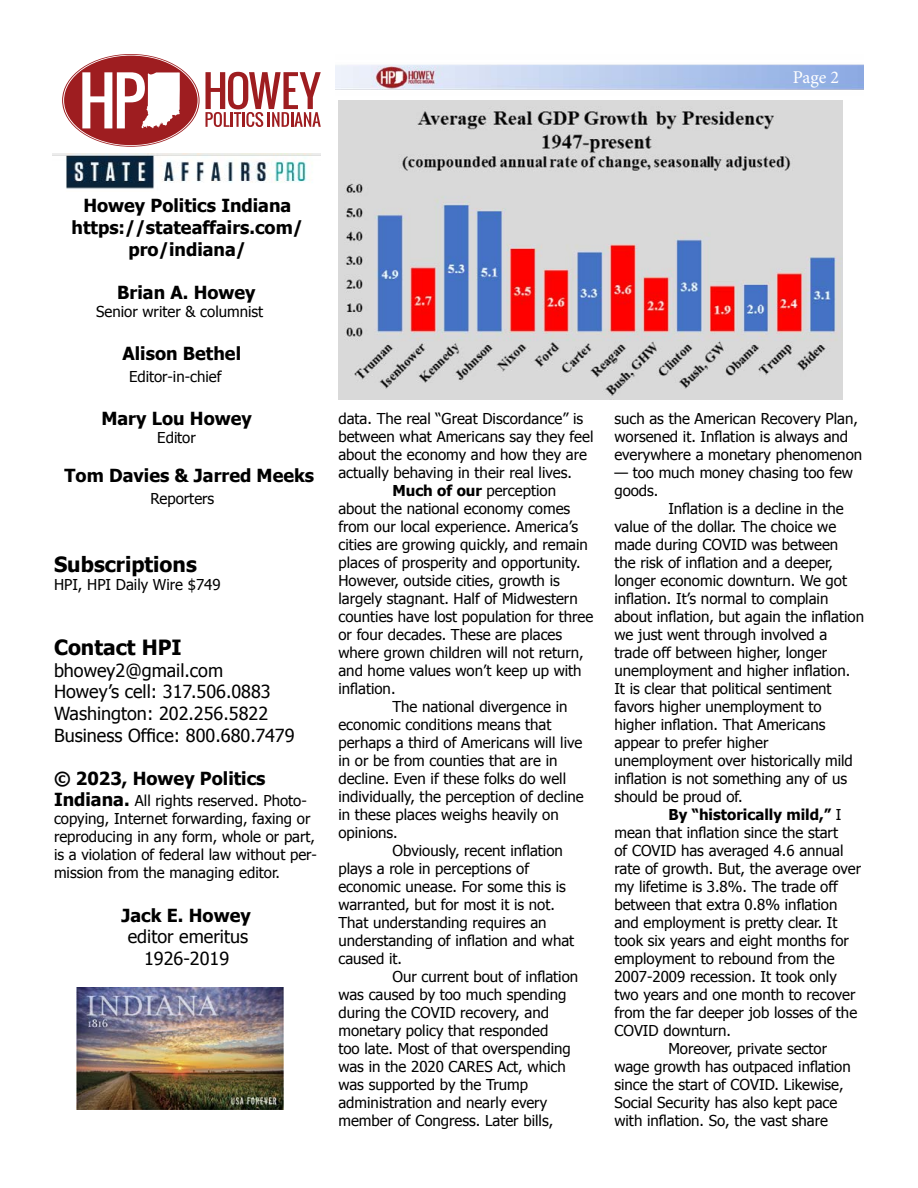
<style>
.page{position:relative;width:918px;height:1188px;background:#fff}
.page>*{position:absolute;margin:0;border:0;box-sizing:border-box;transform-origin:0 0}
.t1{font:700 21px "Tahoma";color:#000}
.t2{font:700 18px/21.6px "Tahoma";color:#000;text-align:center}
.t3{font:18px/21.6px "Tahoma";color:#000}
.t4{font:18px "Minion Pro";color:#fff}
.t5{font:15px/18px "Tahoma";color:#000}
.t6{font:700 15px "Tahoma";color:#000}
.s1{font-weight:700;font-size:18px}
.s2{font-weight:700}
.s3{font-weight:400}
</style>
<div class="page">
<img style="left:336px;top:64px;width:528px;height:26px">
<img style="left:77px;top:987px;width:207px;height:122px">
<svg style="left:62px;top:54px;width:259px;height:93px"></svg>
<img style="left:52px;top:154px;width:269px;height:35px">
<img style="left:338px;top:100px;width:505px;height:299px">
<p class="t4" style="left:793px;top:65px;width:48px">Page 2</p>
<p class="t2" style="left:72px;top:194px;width:233px">Howey Politics Indiana https://stateaffairs.com/ pro/indiana/</p>
<p class="t2" style="left:117px;top:280px;width:140px">Brian A. Howey</p>
<p class="t5" style="left:96px;top:302px;width:169px">Senior writer &amp; columnist</p>
<p class="t2" style="left:123px;top:342px;width:120px">Alison Bethel</p>
<p class="t5" style="left:129px;top:367px;width:94px">Editor-in-chief</p>
<p class="t2" style="left:101px;top:406px;width:152px">Mary Lou Howey</p>
<p class="t5" style="left:157px;top:428px;width:40px">Editor</p>
<p class="t2" style="left:65px;top:464px;width:251px">Tom Davies &amp; Jarred Meeks</p>
<p class="t5" style="left:151px;top:489px;width:65px">Reporters</p>
<h1 class="t1" style="left:54px;top:550px;width:144px">Subscriptions</h1>
<p class="t5" style="left:54px;top:575px;width:168px">HPI, HPI Daily Wire $749</p>
<h1 class="t1" style="left:54px;top:633px;width:129px">Contact HPI</h1>
<p class="t3" style="left:54px;top:659px;width:242px">bhowey2@gmail.com<br>Howey’s cell: 317.506.0883<br>Washington: 202.256.5822<br>Business Office: 800.680.7479</p>
<p class="t2" style="left:54px;top:766px;width:213px">© 2023, Howey Politics</p>
<p class="t5" style="left:54px;top:791px;width:264px"><span class="s1">Indiana.</span> All rights reserved. Photo&shy;copying, Internet forwarding, faxing or reproducing in any form, whole or part, is a violation of federal law without per&shy;mission from the managing editor.</p>
<p class="t2" style="left:122px;top:903px;width:131px">Jack E. Howey</p>
<p class="t3" style="left:128px;top:925px;width:122px;text-align:center">editor emeritus<br>1926-2019</p>
<p class="t5" style="left:338px;top:409px;width:246px">data. The real “Great Discordance” is</p>
<p class="t5" style="left:338px;top:427px;width:257px">between what Americans say they feel</p>
<p class="t5" style="left:338px;top:445px;width:250px">about the economy and how they are</p>
<p class="t5" style="left:338px;top:463px;width:235px">actually behaving in their real lives.</p>
<p class="t5" style="left:392px;top:481px;width:165px"><span class="s2">Much of our</span> perception</p>
<p class="t5" style="left:338px;top:499px;width:233px">about the national economy comes</p>
<p class="t5" style="left:338px;top:517px;width:241px">from our local experience. America’s</p>
<p class="t5" style="left:338px;top:535px;width:251px">cities are growing quickly, and remain</p>
<p class="t5" style="left:338px;top:553px;width:244px">places of prosperity and opportunity.</p>
<p class="t5" style="left:338px;top:571px;width:223px">However, outside cities, growth is</p>
<p class="t5" style="left:338px;top:589px;width:241px">largely stagnant. Half of Midwestern</p>
<p class="t5" style="left:338px;top:607px;width:256px">counties have lost population for three</p>
<p class="t5" style="left:338px;top:625px;width:225px">or four decades. These are places</p>
<p class="t5" style="left:338px;top:643px;width:247px">where grown children will not return,</p>
<p class="t5" style="left:338px;top:661px;width:245px">and home values won’t keep up with</p>
<p class="t5" style="left:338px;top:679px;width:59px">inflation.</p>
<p class="t5" style="left:392px;top:697px;width:177px">The national divergence in</p>
<p class="t5" style="left:338px;top:715px;width:215px">economic conditions means that</p>
<p class="t5" style="left:338px;top:733px;width:245px">perhaps a third of Americans will live</p>
<p class="t5" style="left:338px;top:751px;width:221px">in or be from counties that are in</p>
<p class="t5" style="left:338px;top:769px;width:229px">decline. Even if these folks do well</p>
<p class="t5" style="left:338px;top:787px;width:247px">individually, the perception of decline</p>
<p class="t5" style="left:338px;top:805px;width:222px">in these places weighs heavily on</p>
<p class="t5" style="left:338px;top:823px;width:61px">opinions.</p>
<p class="t5" style="left:392px;top:841px;width:172px">Obviously, recent inflation</p>
<p class="t5" style="left:338px;top:859px;width:192px">plays a role in perceptions of</p>
<p class="t5" style="left:338px;top:877px;width:229px">economic unease. For some this is</p>
<p class="t5" style="left:338px;top:895px;width:218px">warranted, but for most it is not.</p>
<p class="t5" style="left:338px;top:913px;width:210px">That understanding requires an</p>
<p class="t5" style="left:338px;top:931px;width:237px">understanding of inflation and what</p>
<p class="t5" style="left:338px;top:949px;width:65px">caused it.</p>
<p class="t5" style="left:392px;top:967px;width:187px">Our current bout of inflation</p>
<p class="t5" style="left:338px;top:985px;width:229px">was caused by too much spending</p>
<p class="t5" style="left:338px;top:1003px;width:212px">during the COVID recovery, and</p>
<p class="t5" style="left:338px;top:1021px;width:211px">monetary policy that responded</p>
<p class="t5" style="left:338px;top:1039px;width:234px">too late. Most of that overspending</p>
<p class="t5" style="left:338px;top:1057px;width:229px">was in the 2020 CARES Act, which</p>
<p class="t5" style="left:338px;top:1075px;width:191px">was supported by the Trump</p>
<p class="t5" style="left:338px;top:1093px;width:210px">administration and nearly every</p>
<p class="t5" style="left:338px;top:1111px;width:216px">member of Congress. Later bills,</p>
<p class="t5" style="left:614px;top:409px;width:249px">such as the American Recovery Plan, worsened it. Inflation is always and everywhere a monetary phenomenon</p>
<p class="t5" style="left:614px;top:463px;width:240px">— too much money chasing too few goods.</p>
<p class="t5" style="left:668px;top:499px;width:177px">Inflation is a decline in the</p>
<p class="t5" style="left:614px;top:517px;width:223px">value of the dollar. The choice we</p>
<p class="t5" style="left:614px;top:535px;width:225px">made during COVID was between</p>
<p class="t5" style="left:614px;top:553px;width:220px">the risk of inflation and a deeper,</p>
<p class="t5" style="left:614px;top:571px;width:234px">longer economic downturn. We got</p>
<p class="t5" style="left:614px;top:589px;width:216px">inflation. It’s normal to complain</p>
<p class="t5" style="left:614px;top:607px;width:251px">about inflation, but again the inflation</p>
<p class="t5" style="left:614px;top:625px;width:215px">we just went through involved a</p>
<p class="t5" style="left:614px;top:643px;width:214px">trade off between higher, longer</p>
<p class="t5" style="left:614px;top:661px;width:237px">unemployment and higher inflation.</p>
<p class="t5" style="left:614px;top:679px;width:219px">It is clear that political sentiment</p>
<p class="t5" style="left:614px;top:697px;width:209px">favors higher unemployment to</p>
<p class="t5" style="left:614px;top:715px;width:213px">higher inflation. That Americans</p>
<p class="t5" style="left:614px;top:733px;width:156px">appear to prefer higher</p>
<p class="t5" style="left:614px;top:751px;width:240px">unemployment over historically mild</p>
<p class="t5" style="left:614px;top:769px;width:234px">inflation is not something any of us</p>
<p class="t5" style="left:614px;top:787px;width:130px">should be proud of.</p>
<p class="t6" style="left:668px;top:804px;width:175px">By “historically mild,” <span class="s3">I</span></p>
<p class="t5" style="left:614px;top:823px;width:225px">mean that inflation since the start</p>
<p class="t5" style="left:614px;top:841px;width:231px">of COVID has averaged 4.6 annual</p>
<p class="t5" style="left:614px;top:859px;width:248px">rate of growth. But, the average over</p>
<p class="t5" style="left:614px;top:877px;width:225px">my lifetime is 3.8%. The trade off</p>
<p class="t5" style="left:614px;top:895px;width:225px">between that extra 0.8% inflation</p>
<p class="t5" style="left:614px;top:913px;width:225px">and employment is pretty clear. It</p>
<p class="t5" style="left:614px;top:931px;width:236px">took six years and eight months for</p>
<p class="t5" style="left:614px;top:949px;width:222px">employment to rebound from the</p>
<p class="t5" style="left:614px;top:967px;width:224px">2007-2009 recession. It took only</p>
<p class="t5" style="left:614px;top:985px;width:243px">two years and one month to recover</p>
<p class="t5" style="left:614px;top:1003px;width:244px">from the far deeper job losses of the</p>
<p class="t5" style="left:614px;top:1021px;width:118px">COVID downturn.</p>
<p class="t5" style="left:668px;top:1039px;width:160px">Moreover, private sector</p>
<p class="t5" style="left:614px;top:1057px;width:238px">wage growth has outpaced inflation</p>
<p class="t5" style="left:614px;top:1075px;width:231px">since the start of COVID. Likewise,</p>
<p class="t5" style="left:614px;top:1093px;width:224px">Social Security has also kept pace</p>
<p class="t5" style="left:614px;top:1111px;width:215px">with inflation. So, the vast share</p>
</div>
